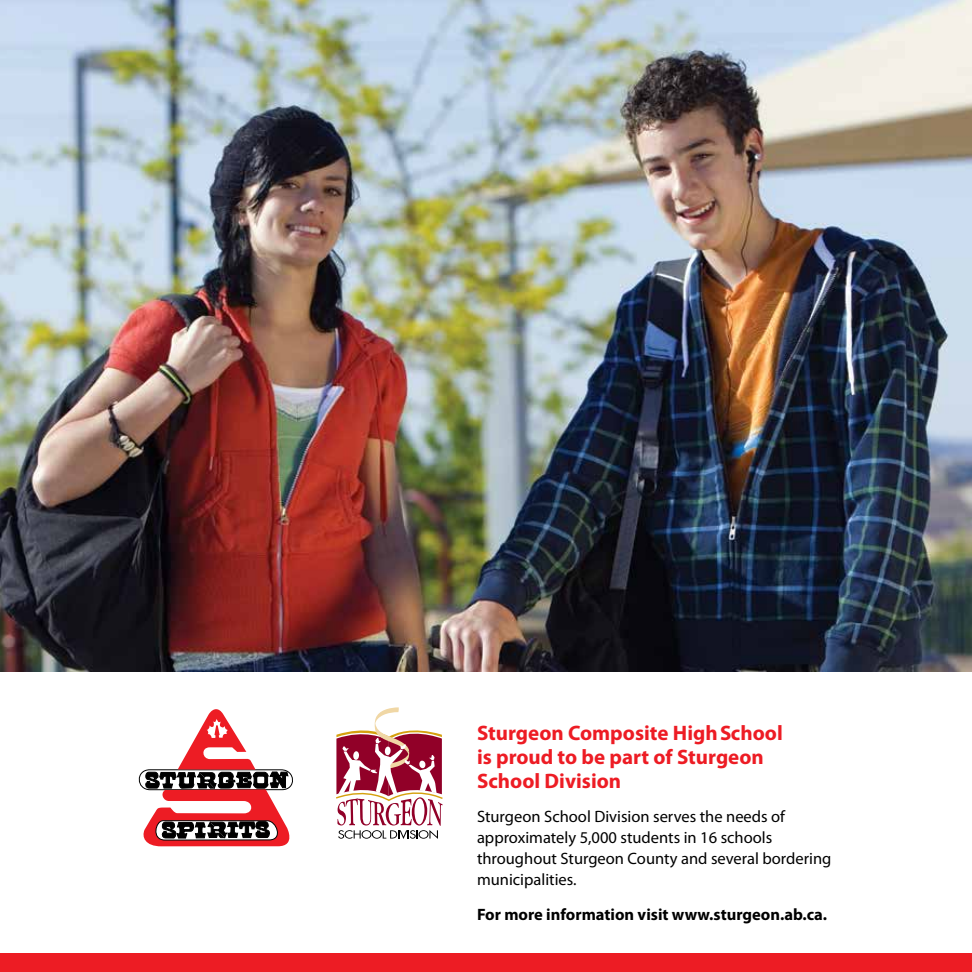
<style>
.page{position:relative;width:972px;height:972px;background:#fff}
.page>*{position:absolute;margin:0;border:0;box-sizing:border-box;transform-origin:0 0}
.t1{font:700 21px/24px "Myriad Pro";color:#ed1c24}
.t2{font:16.5px/21px "Myriad Pro";color:#000}
.t3{font:700 16.5px "Myriad Pro";color:#000}
</style>
<div class="page">
<img style="left:0;top:0;width:972px;height:671px">
<div style="left:0;top:953px;width:972px;height:19px;background:#ed1c24"></div>
<svg style="left:336px;top:707px;width:107px;height:132px"></svg>
<svg style="left:138px;top:709px;width:155px;height:137px"></svg>
<p class="t1" style="left:477px;top:720px;width:307px">Sturgeon Composite High School is proud to be part of Sturgeon<br>School Division</p>
<p class="t2" style="left:477px;top:806px;width:356px">Sturgeon School Division serves the needs of approximately 5,000 students in 16 schools throughout Sturgeon County and several bordering municipalities.</p>
<p class="t3" style="left:477px;top:903px;width:352px">For more information visit www.sturgeon.ab.ca.</p>
</div>
